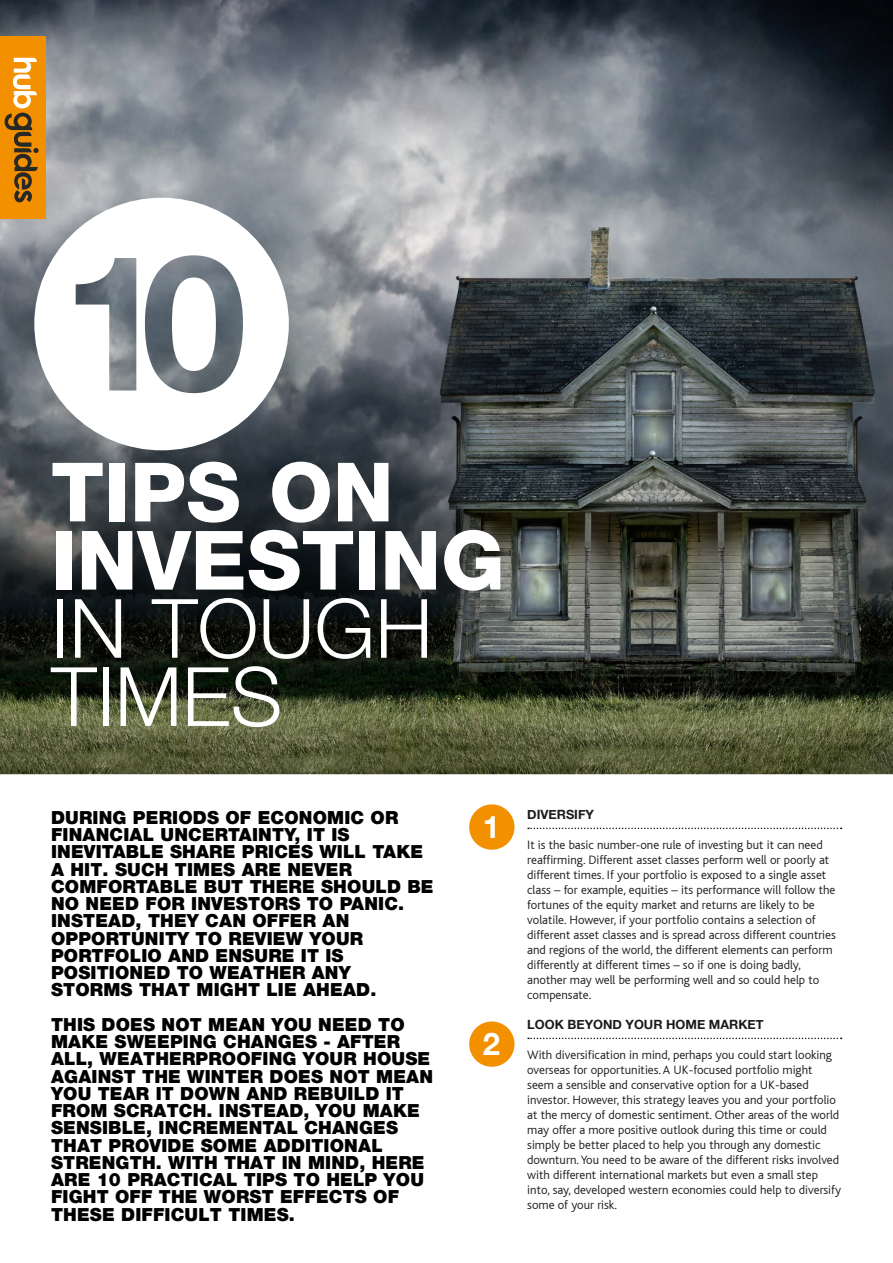
<style>
.page{position:relative;width:893px;height:1263px;background:#fff}
.page>*{position:absolute;margin:0;border:0;box-sizing:border-box;transform-origin:0 0}
.t1{font:800 81.9px/68.2px "Helvetica Neue LT Std";color:#fff}
.t2{font:300 81.9px/68.2px "Helvetica Neue";color:#fff}
.t3{font:700 31.05px "Helvetica Neue";color:#fff}
.t4{font:900 18px/17.2px "Helvetica Neue LT";letter-spacing:.01em;color:#000}
.t5{font:300 12.75px/15px "Bliss";color:#1b1b1a}
.t6{font:700 12.75px "Helvetica Neue";color:#1b1b1a}
</style>
<div class="page">
<img style="left:0;top:0;width:893px;height:774px">
<svg style="left:34px;top:198px;width:255px;height:252px"></svg>
<svg style="left:528px;top:828px;width:314px;height:1px"></svg>
<svg style="left:528px;top:1038px;width:314px;height:1px"></svg>
<div style="left:469px;top:804px;width:45px;height:46px;background:#f39000;border-radius:50%"></div>
<div style="left:469px;top:1021px;width:45px;height:46px;background:#f39000;border-radius:50%"></div>
<div style="left:0;top:37px;width:45px;height:182px;background:#f39000"></div>
<svg style="left:5px;top:58px;width:34px;height:144px"></svg>
<h1 class="t1" style="left:51px;top:458px;width:455px">TIPS ON<br>INVESTING</h1>
<h1 class="t2" style="left:51px;top:588px;width:383px">IN TOUGH<br>TIMES</h1>
<p class="t4" style="left:51px;top:809px;width:384px">DURING PERIODS OF ECONOMIC OR<br>FINANCIAL UNCERTAINTY, IT IS<br>INEVITABLE SHARE PRICES WILL TAKE<br>A HIT. SUCH TIMES ARE NEVER<br>COMFORTABLE BUT THERE SHOULD BE<br>NO NEED FOR INVESTORS TO PANIC.<br>INSTEAD, THEY CAN OFFER AN<br>OPPORTUNITY TO REVIEW YOUR<br>PORTFOLIO AND ENSURE IT IS<br>POSITIONED TO WEATHER ANY<br>STORMS THAT MIGHT LIE AHEAD.</p>
<p class="t4" style="left:51px;top:1016px;width:384px">THIS DOES NOT MEAN YOU NEED TO<br>MAKE SWEEPING CHANGES - AFTER<br>ALL, WEATHERPROOFING YOUR HOUSE<br>AGAINST THE WINTER DOES NOT MEAN<br>YOU TEAR IT DOWN AND REBUILD IT<br>FROM SCRATCH. INSTEAD, YOU MAKE<br>SENSIBLE, INCREMENTAL CHANGES<br>THAT PROVIDE SOME ADDITIONAL<br>STRENGTH. WITH THAT IN MIND, HERE<br>ARE 10 PRACTICAL TIPS TO HELP YOU<br>FIGHT OFF THE WORST EFFECTS OF<br>THESE DIFFICULT TIMES.</p>
<h2 class="t3" style="left:483px;top:803px;width:19px">1</h2>
<h2 class="t3" style="left:483px;top:1020px;width:19px">2</h2>
<p class="t6" style="left:527px;top:804px;width:68px">DIVERSIFY</p>
<p class="t5" style="left:527px;top:838px;width:310px">It is the basic number-one rule of investing but it can need reaffirming. Different asset classes perform well or poorly at different times. If your portfolio is exposed to a single asset class – for example, equities – its performance will follow the fortunes of the equity market and returns are likely to be volatile. However, if your portfolio contains a selection of different asset classes and is spread across different countries and regions of the world, the different elements can perform differently at different times – so if one is doing badly, another may well be performing well and so could help to compensate.</p>
<p class="t6" style="left:527px;top:1014px;width:238px">LOOK BEYOND YOUR HOME MARKET</p>
<p class="t5" style="left:527px;top:1048px;width:315px">With diversification in mind, perhaps you could start looking overseas for opportunities. A UK-focused portfolio might seem a sensible and conservative option for a UK-based investor. However, this strategy leaves you and your portfolio at the mercy of domestic sentiment. Other areas of the world may offer a more positive outlook during this time or could simply be better placed to help you through any domestic downturn. You need to be aware of the different risks involved with different international markets but even a small step into, say, developed western economies could help to diversify some of your risk.</p>
</div>
